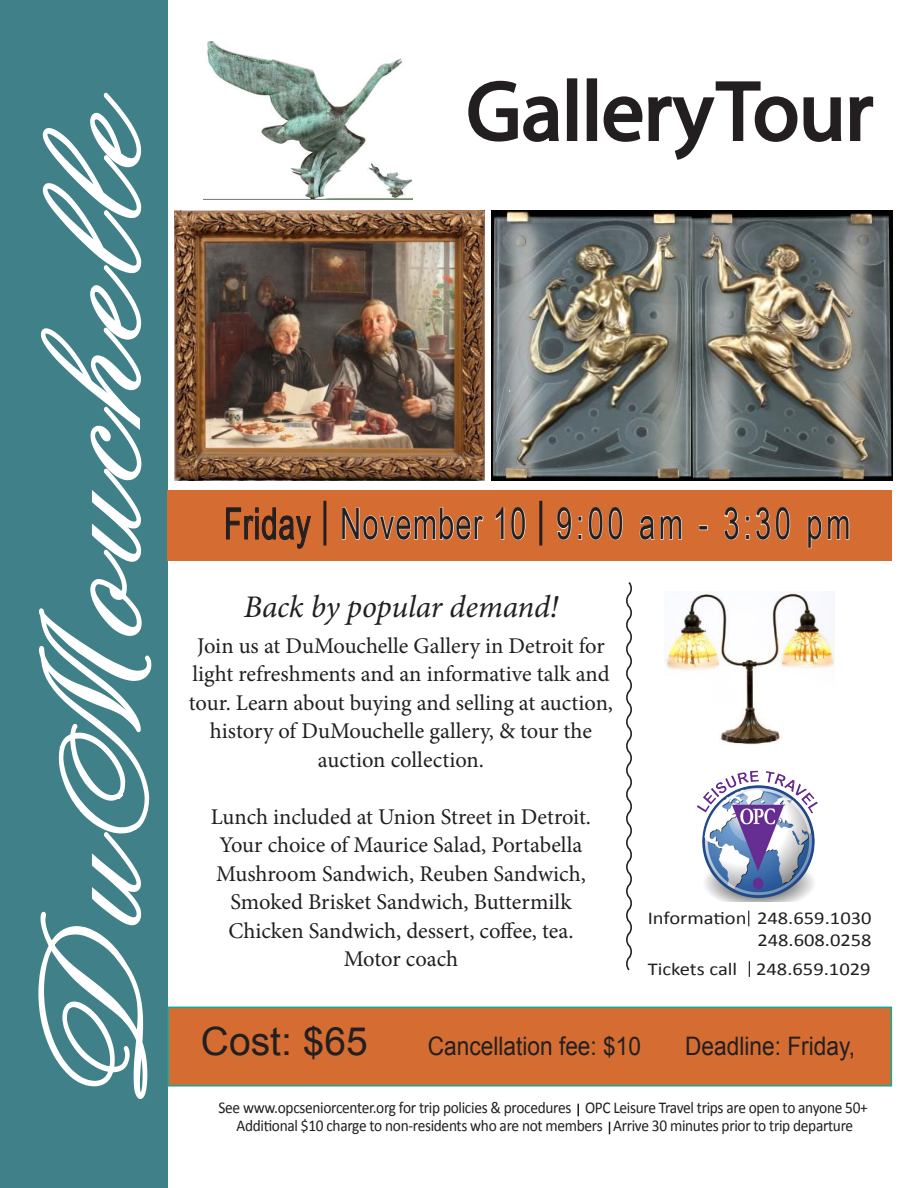
<style>
.page{position:relative;width:918px;height:1188px;background:#fff}
.page>*{position:absolute;margin:0;border:0;box-sizing:border-box;transform-origin:0 0}
.t1{font:124.5px "Capri HMK";color:#fff;scale:1.47 1}
.t2{font:84px "Myriad Pro";color:#231f20}
.t3{font:43.5px "Arial Narrow";letter-spacing:.03em;color:#231f20;scale:.82 1}
.t4{font:39px "Arial";color:#231f20}
.t5{font:italic 31.5px "Minion Pro";letter-spacing:-.005em;color:#231f20}
.t6{font:25.5px "Arial";color:#231f20;scale:.89 1}
.t7{font:22.5px/28.5px "Minion Pro";color:#231f20;text-align:center}
.t8{font:18.15px "Calibri";color:#231f20;scale:1.13 1}
.t9{font:16.5px "Calibri";letter-spacing:-.02em;color:#231f20;scale:.93 1}
</style>
<div class="page">
<div style="left:0;top:0;width:167px;height:1188px;background:#408088"></div>
<div style="left:167px;top:1007px;width:725px;height:80px;background:#d56d33;border:2px solid #10ab9d"></div>
<svg style="left:626px;top:582px;width:6px;height:389px"></svg>
<div style="left:167px;top:490px;width:725px;height:70px;background:#d56d33"></div>
<svg style="left:226px;top:507px;width:85px;height:42px"></svg>
<hr style="left:323px;top:501px;width:3px;height:45px;background:#231f20">
<svg style="left:342px;top:507px;width:142px;height:33px"></svg>
<svg style="left:495px;top:507px;width:10px;height:33px"></svg>
<svg style="left:511px;top:507px;width:15px;height:33px"></svg>
<hr style="left:539px;top:501px;width:3px;height:45px;background:#231f20">
<svg style="left:557px;top:507px;width:15px;height:33px"></svg>
<svg style="left:579px;top:516px;width:3px;height:5px"></svg>
<svg style="left:588px;top:507px;width:35px;height:33px"></svg>
<svg style="left:639px;top:515px;width:43px;height:25px"></svg>
<svg style="left:699px;top:526px;width:8px;height:4px"></svg>
<svg style="left:724px;top:507px;width:15px;height:33px"></svg>
<svg style="left:746px;top:516px;width:3px;height:5px"></svg>
<svg style="left:755px;top:507px;width:35px;height:33px"></svg>
<svg style="left:808px;top:515px;width:42px;height:33px"></svg>
<svg style="left:748px;top:911px;width:1px;height:15px"></svg>
<svg style="left:749px;top:961px;width:1px;height:16px"></svg>
<img style="left:697px;top:770px;width:121px;height:132px">
<img style="left:491px;top:211px;width:401px;height:269px">
<svg style="left:38px;top:92px;width:114px;height:1007px"></svg>
<svg style="left:468px;top:80px;width:91px;height:62px"></svg>
<div style="left:567px;top:78px;width:10px;height:63px;border:3px solid #231f20"></div>
<div style="left:587px;top:78px;width:10px;height:63px;border:3px solid #231f20"></div>
<svg style="left:603px;top:81px;width:271px;height:79px"></svg>
<img style="left:203px;top:41px;width:209px;height:158px">
<img style="left:174px;top:211px;width:311px;height:270px">
<img style="left:664px;top:591px;width:170px;height:153px">
<p class="t1" style="left:18px;top:1102px;width:687px;rotate:-90deg">DuMouchelle</p>
<p class="t2" style="left:467px;top:60px;width:408px">Gallery Tour</p>
<p class="t3" style="left:224px;top:492px;width:766px">Friday November 10 9:00 am - 3:30 pm</p>
<p class="t5" style="left:244px;top:585px;width:316px">Back by popular demand!</p>
<p class="t7" style="left:197px;top:632px;width:409px">Join us at DuMouchelle Gallery in Detroit for</p>
<p class="t7" style="left:189px;top:660px;width:426px">light refreshments and an informative talk and tour. Learn about buying and selling at auction, history of DuMouchelle gallery, &amp; tour the</p>
<p class="t7" style="left:318px;top:746px;width:168px">auction collection.</p>
<p class="t7" style="left:211px;top:803px;width:382px">Lunch included at Union Street in Detroit.</p>
<p class="t7" style="left:220px;top:831px;width:364px">Your choice of Maurice Salad, Portabella</p>
<p class="t7" style="left:216px;top:860px;width:371px">Mushroom Sandwich, Reuben Sandwich,</p>
<p class="t7" style="left:230px;top:888px;width:343px">Smoked Brisket Sandwich, Buttermilk</p>
<p class="t7" style="left:228px;top:917px;width:347px">Chicken Sandwich, dessert, coffee, tea.</p>
<p class="t7" style="left:344px;top:945px;width:116px">Motor coach</p>
<p class="t8" style="left:648px;top:907px;width:200px">Information 248.659.1030</p>
<p class="t8" style="left:757px;top:929px;width:102px">248.608.0258</p>
<p class="t8" style="left:648px;top:957px;width:199px">Tickets call 248.659.1029</p>
<p class="t4" style="left:201px;top:1015px;width:168px">Cost: $65</p>
<p class="t6" style="left:428px;top:1029px;width:241px">Cancellation fee: $10</p>
<p class="t6" style="left:685px;top:1029px;width:192px">Deadline: Friday,</p>
<p class="t9" style="left:219px;top:1097px;width:700px">See www.opcseniorcenter.org for trip policies &amp; procedures OPC Leisure Travel trips are open to anyone 50+</p>
<p class="t9" style="left:236px;top:1115px;width:665px">Additional $10 charge to non-residents who are not members Arrive 30 minutes prior to trip departure</p>
</div>
